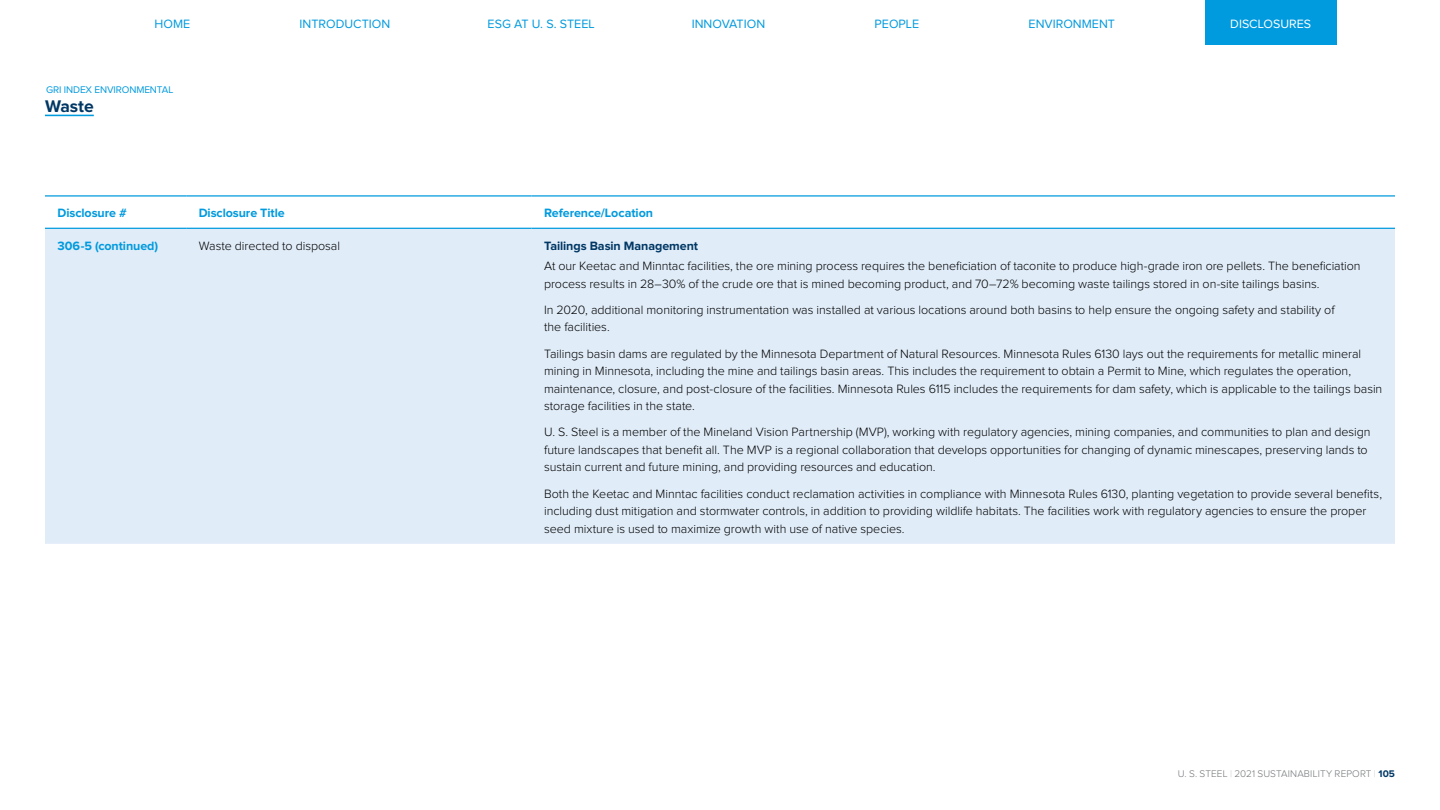
<style>
.page{position:relative;width:1440px;height:810px;background:#fff}
.page>*{position:absolute;margin:0;border:0;box-sizing:border-box;transform-origin:0 0}
.t1{font:700 17.5px "Proxima Nova";color:#003764}
.t2{font:300 12.5px/17.5px "Proxima Nova";letter-spacing:-.005em;color:#000}
.t3{font:700 12.5px "Proxima Nova";letter-spacing:-.005em;color:#009ade}
.t4{font:12.5px "Proxima Nova";color:#009ade}
.t5{font:700 12.5px "Proxima Nova";letter-spacing:-.005em;color:#003764}
.t6{font:12.5px "Proxima Nova";color:#fff}
.t7{font:300 10px "Proxima Nova";letter-spacing:.01em;color:#717477}
.t8{font:10px "Proxima Nova";letter-spacing:-.01em;color:#009ade}
.s1{color:#c7c8c9}
.s2{font-weight:700;color:#003764}
</style>
<div class="page">
<div style="left:45px;top:229px;width:1350px;height:315px;background:#e0ecf8"></div>
<hr style="left:45px;top:195px;width:141px;height:2px;background:#009ade">
<hr style="left:186px;top:195px;width:346px;height:2px;background:#009ade">
<hr style="left:532px;top:195px;width:863px;height:2px;background:#009ade">
<hr style="left:45px;top:228px;width:141px;height:1px;background:#009ade">
<hr style="left:186px;top:228px;width:346px;height:1px;background:#009ade">
<hr style="left:532px;top:228px;width:863px;height:1px;background:#009ade">
<hr style="left:45px;top:115px;width:49px;height:1px;background:#009ade">
<div style="left:1205px;top:0;width:131px;height:45px;background:#009ade"></div>
<p class="t4" style="left:155px;top:17px;width:37px">HOME</p>
<p class="t4" style="left:300px;top:17px;width:92px">INTRODUCTION</p>
<p class="t4" style="left:488px;top:17px;width:109px">ESG AT U. S. STEEL</p>
<p class="t4" style="left:692px;top:17px;width:75px">INNOVATION</p>
<p class="t4" style="left:875px;top:17px;width:46px">PEOPLE</p>
<p class="t4" style="left:1029px;top:17px;width:88px">ENVIRONMENT</p>
<p class="t8" style="left:46px;top:84px;width:129px">GRI INDEX ENVIRONMENTAL</p>
<h1 class="t1" style="left:45px;top:96px;width:50px">Waste</h1>
<p class="t6" style="left:1230px;top:17px;width:82px">DISCLOSURES</p>
<p class="t3" style="left:58px;top:206px;width:71px">Disclosure #</p>
<p class="t3" style="left:199px;top:206px;width:88px">Disclosure Title</p>
<p class="t3" style="left:544px;top:206px;width:110px">Reference/Location</p>
<p class="t3" style="left:58px;top:239px;width:102px">306-5 (continued)</p>
<p class="t2" style="left:199px;top:237px;width:143px">Waste directed to disposal</p>
<p class="t5" style="left:544px;top:239px;width:156px">Tailings Basin Management</p>
<p class="t2" style="left:544px;top:257px;width:818px">At our Keetac and Minntac facilities, the ore mining process requires the beneficiation of taconite to produce high-grade iron ore pellets. The beneficiation process results in 28–30% of the crude ore that is mined becoming product, and 70–72% becoming waste tailings stored in on-site tailings basins.</p>
<p class="t2" style="left:544px;top:301px;width:792px">In 2020, additional monitoring instrumentation was installed at various locations around both basins to help ensure the ongoing safety and stability of the facilities.</p>
<p class="t2" style="left:544px;top:345px;width:840px">Tailings basin dams are regulated by the Minnesota Department of Natural Resources. Minnesota Rules 6130 lays out the requirements for metallic mineral mining in Minnesota, including the mine and tailings basin areas. This includes the requirement to obtain a Permit to Mine, which regulates the operation, maintenance, closure, and post-closure of the facilities. Minnesota Rules 6115 includes the requirements for dam safety, which is applicable to the tailings basin storage facilities in the state.</p>
<p class="t2" style="left:544px;top:424px;width:828px">U. S. Steel is a member of the Mineland Vision Partnership (MVP), working with regulatory agencies, mining companies, and communities to plan and design future landscapes that benefit all. The MVP is a regional collaboration that develops opportunities for changing of dynamic minescapes, preserving lands to sustain current and future mining, and providing resources and education.</p>
<p class="t2" style="left:544px;top:485px;width:840px">Both the Keetac and Minntac facilities conduct reclamation activities in compliance with Minnesota Rules 6130, planting vegetation to provide several benefits, including dust mitigation and stormwater controls, in addition to providing wildlife habitats. The facilities work with regulatory agencies to ensure the proper seed mixture is used to maximize growth with use of native species.</p>
<p class="t7" style="left:1178px;top:768px;width:219px">U. S. STEEL <span class="s1">|</span> 2021 SUSTAINABILITY REPORT <span class="s1">|</span> <span class="s2">105</span></p>
</div>
